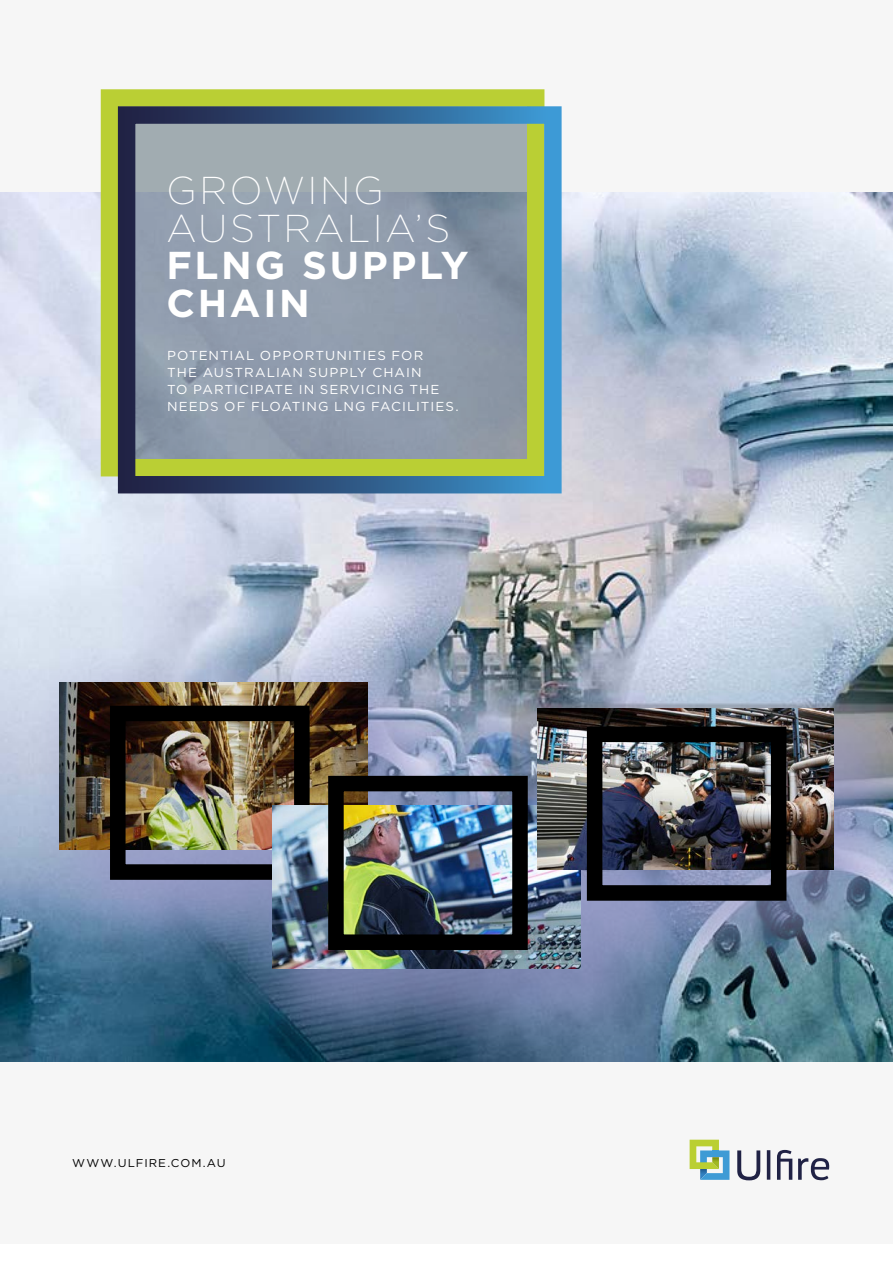
<style>
.page{position:relative;width:893px;height:1263px;background:#fff}
.page>*{position:absolute;margin:0;border:0;box-sizing:border-box;transform-origin:0 0}
.t1{font:200 38.85px/37.5px "Gotham";letter-spacing:.07em;color:#fff}
.t2{font:700 38.85px/37.5px "Gotham";letter-spacing:.07em;color:#fff}
.t3{font:12.9px/17px "Gotham";letter-spacing:.075em;color:#fff}
.t4{font:11.4px "Gotham";letter-spacing:.09em;color:#000}
</style>
<div class="page">
<div style="left:0;top:1061px;width:893px;height:183px;background:#f6f6f6"></div>
<img style="left:0;top:191px;width:893px;height:870px">
<div style="left:0;top:0;width:893px;height:191px;background:#f6f6f6"></div>
<svg style="left:690px;top:1140px;width:39px;height:40px"></svg>
<svg style="left:737px;top:1150px;width:23px;height:30px"></svg>
<svg style="left:777px;top:1150px;width:15px;height:30px"></svg>
<svg style="left:798px;top:1158px;width:31px;height:22px"></svg>
<svg style="left:767px;top:1150px;width:3px;height:30px"></svg>
<svg style="left:136px;top:124px;width:390px;height:334px;background:#929eac"></svg>
<div style="left:101px;top:89px;width:443px;height:387px;border:17px solid #bacf34"></div>
<div style="left:29px;top:652px;width:864px;height:407px;background:#9997c8;opacity:.61"></div>
<img style="left:60px;top:683px;width:307px;height:166px">
<div style="left:110px;top:706px;width:200px;height:174px;border:16px solid #000"></div>
<img style="left:272px;top:805px;width:308px;height:164px">
<div style="left:328px;top:776px;width:200px;height:174px;border:16px solid #000"></div>
<img style="left:537px;top:708px;width:296px;height:161px">
<div style="left:587px;top:726px;width:199px;height:175px;border:16px solid #000"></div>
<h1 class="t1" style="left:166px;top:171px;width:285px">GROWING<br>AUSTRALIA’S</h1>
<h1 class="t2" style="left:166px;top:247px;width:304px">FLNG SUPPLY<br>CHAIN</h1>
<p class="t3" style="left:167px;top:347px;width:293px">POTENTIAL OPPORTUNITIES FOR<br>THE AUSTRALIAN SUPPLY CHAIN<br>TO PARTICIPATE IN SERVICING THE<br>NEEDS OF FLOATING LNG FACILITIES.</p>
<p class="t4" style="left:72px;top:1155px;width:155px">WWW.ULFIRE.COM.AU</p>
</div>
